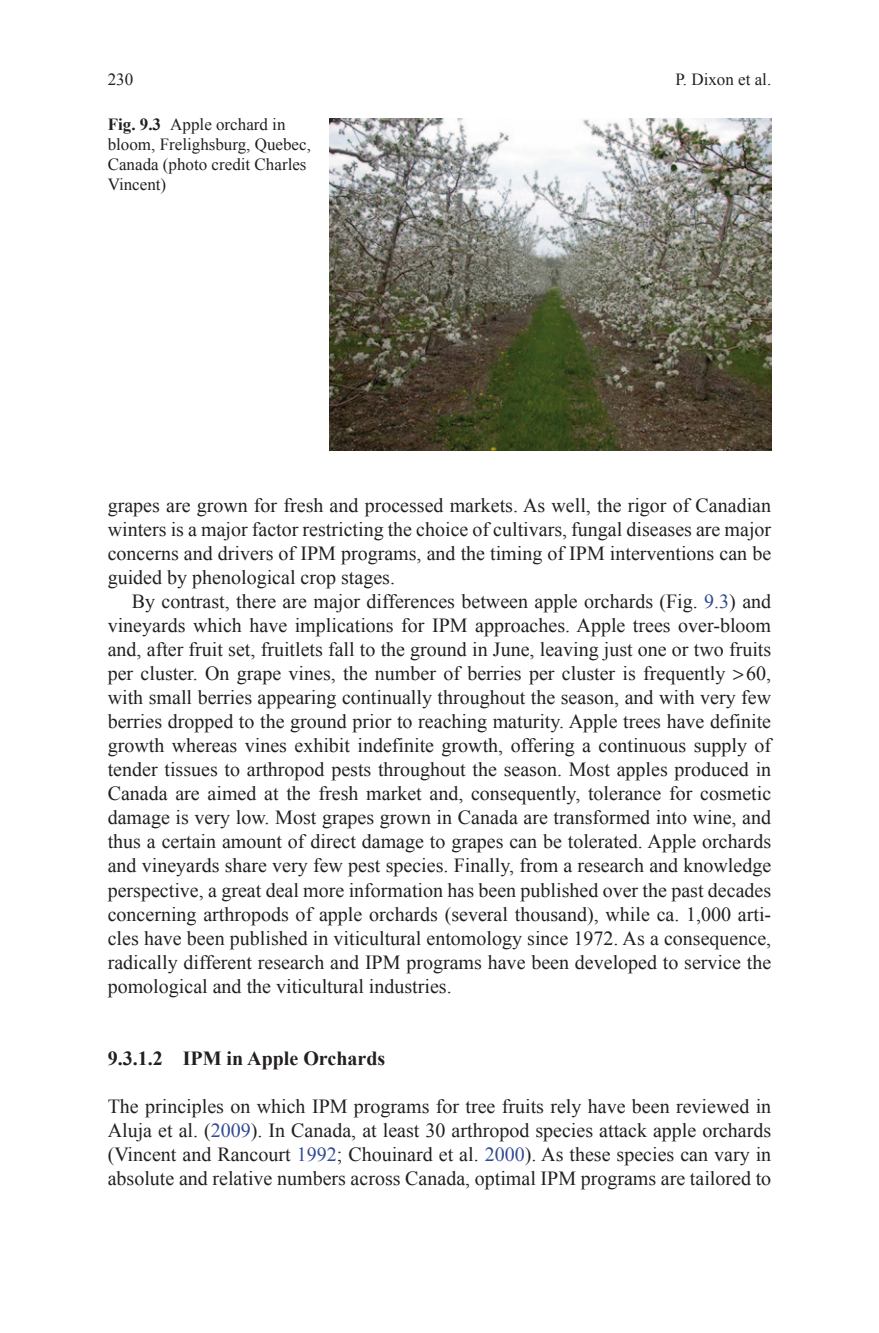
<style>
.page{position:relative;width:879px;height:1333px;background:#fff}
.page>*{position:absolute;margin:0;border:0;box-sizing:border-box;transform-origin:0 0}
.t1{font:20px/24px "Times New Roman";color:#231f20;text-align:justify}
.t2{font:700 20px "Times New Roman";color:#231f20}
.t3{font:17px/20px "Times New Roman";color:#231f20}
.s1{font-weight:700}
.s2{color:#324a97}
</style>
<div class="page">
<img style="left:329px;top:118px;width:442px;height:332px">
<p class="t3" style="left:108px;top:69px;width:27px">230</p>
<p class="t3" style="left:675px;top:69px;width:97px">P. Dixon et al.</p>
<p class="t3" style="left:108px;top:114px;width:205px"><span class="s1">Fig. 9.3</span> Apple orchard in bloom, Frelighsburg, Quebec,<br>Canada (photo credit Charles<br>Vincent)</p>
<p class="t1" style="left:108px;top:493px;width:665px">grapes are grown for fresh and processed markets. As well, the rigor of Canadian winters is a major factor restricting the choice of cultivars, fungal diseases are major concerns and drivers of IPM programs, and the timing of IPM interventions can be guided by phenological crop stages.</p>
<p class="t1" style="left:108px;top:589px;width:665px;text-indent:24px">By contrast, there are major differences between apple orchards (Fig. <span class="s2">9.3</span>) and vineyards which have implications for IPM approaches. Apple trees over-bloom and, after fruit set, fruitlets fall to the ground in June, leaving just one or two fruits per cluster. On grape vines, the number of berries per cluster is frequently 60, with small berries appearing continually throughout the season, and with very few berries dropped to the ground prior to reaching maturity. Apple trees have definite growth whereas vines exhibit indefinite growth, offering a continuous supply of tender tissues to arthropod pests throughout the season. Most apples produced in Canada are aimed at the fresh market and, consequently, tolerance for cosmetic damage is very low. Most grapes grown in Canada are transformed into wine, and thus a certain amount of direct damage to grapes can be tolerated. Apple orchards and vineyards share very few pest species. Finally, from a research and knowledge perspective, a great deal more information has been published over the past decades concerning arthropods of apple orchards (several thousand), while ca. 1,000 arti&shy;cles have been published in viticultural entomology since 1972. As a consequence, radically different research and IPM programs have been developed to service the pomological and the viticultural industries.</p>
<p class="t2" style="left:108px;top:1044px;width:279px">9.3.1.2 IPM in Apple Orchards</p>
<p class="t1" style="left:108px;top:1093px;width:665px">The principles on which IPM programs for tree fruits rely have been reviewed in Aluja et al. (<span class="s2">2009</span>). In Canada, at least 30 arthropod species attack apple orchards (Vincent and Rancourt <span class="s2">1992</span>; Chouinard et al. <span class="s2">2000</span>). As these species can vary in absolute and relative numbers across Canada, optimal IPM programs are tailored to</p>
</div>
